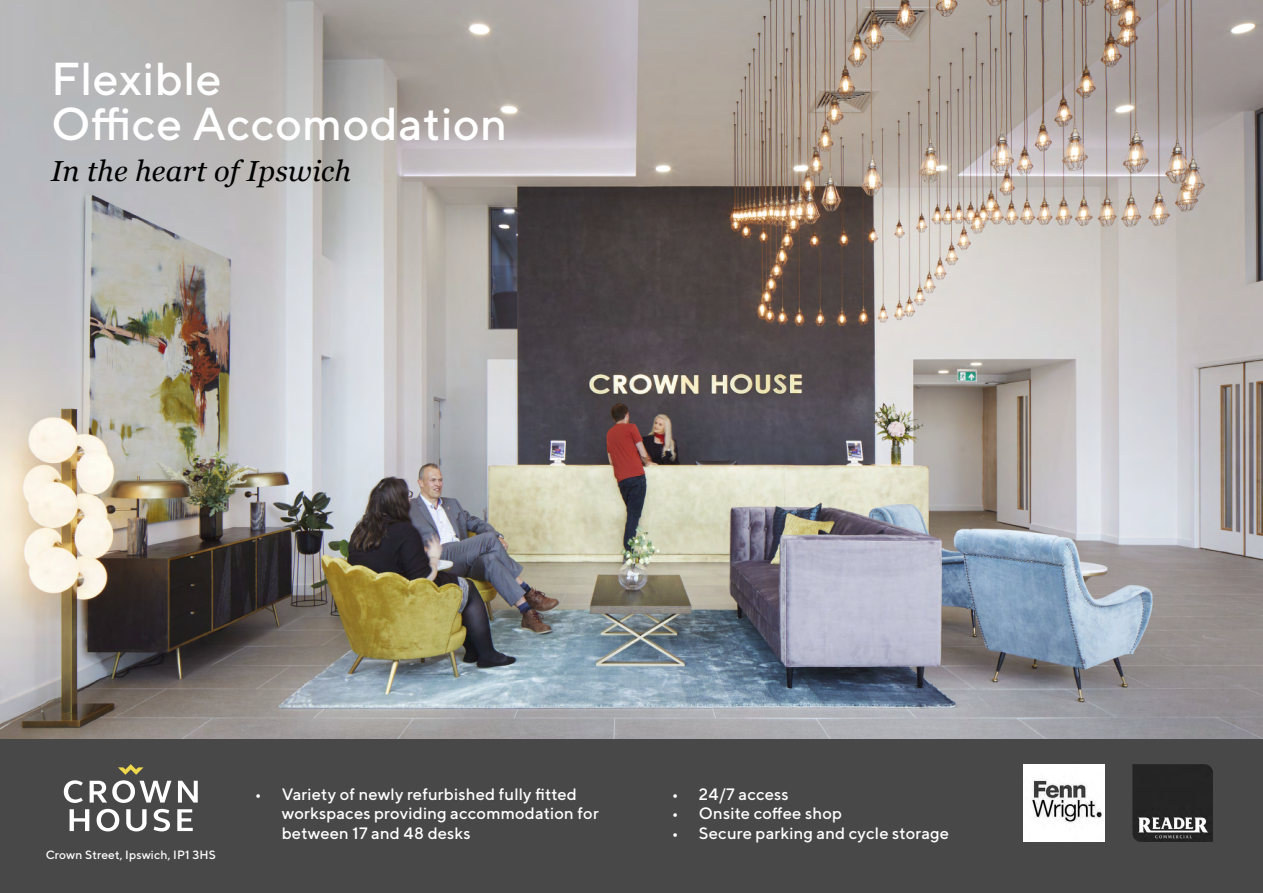
<style>
.page{position:relative;width:1263px;height:893px;background:#fff}
.page>*{position:absolute;margin:0;border:0;box-sizing:border-box;transform-origin:0 0}
.t1{font:500 46.05px/44.8px "TT Norms";letter-spacing:.01em;color:#fff}
.t2{font:italic 28.95px "Georgia";letter-spacing:.01em;color:#000}
.t3{font:500 16.5px/19.5px "TT Norms";letter-spacing:.01em;color:#fff}
.t4{font:500 12px "TT Norms";letter-spacing:.01em;color:#fff}
</style>
<div class="page">
<img style="left:0;top:0;width:1263px;height:740px">
<div style="left:0;top:740px;width:1263px;height:153px;background:#484848"></div>
<svg style="left:64px;top:764px;width:134px;height:67px"></svg>
<img style="left:1023px;top:764px;width:81px;height:78px">
<img style="left:1132px;top:764px;width:81px;height:78px">
<h1 class="t1" style="left:51px;top:56px;width:458px">Flexible<br>Office Accomodation</h1>
<h2 class="t2" style="left:51px;top:150px;width:301px">In the heart of Ipswich</h2>
<p class="t4" style="left:46px;top:847px;width:172px">Crown Street, Ipswich, IP1 3HS</p>
<p class="t3" style="left:282px;top:784px;width:319px;text-indent:-27px">• Variety of newly refurbished fully fitted workspaces providing accommodation for between 17 and 48 desks</p>
<p class="t3" style="left:672px;top:784px;width:118px">• 24/7 access</p>
<p class="t3" style="left:672px;top:803px;width:172px">• Onsite coffee shop</p>
<p class="t3" style="left:672px;top:823px;width:279px">• Secure parking and cycle storage</p>
</div>
